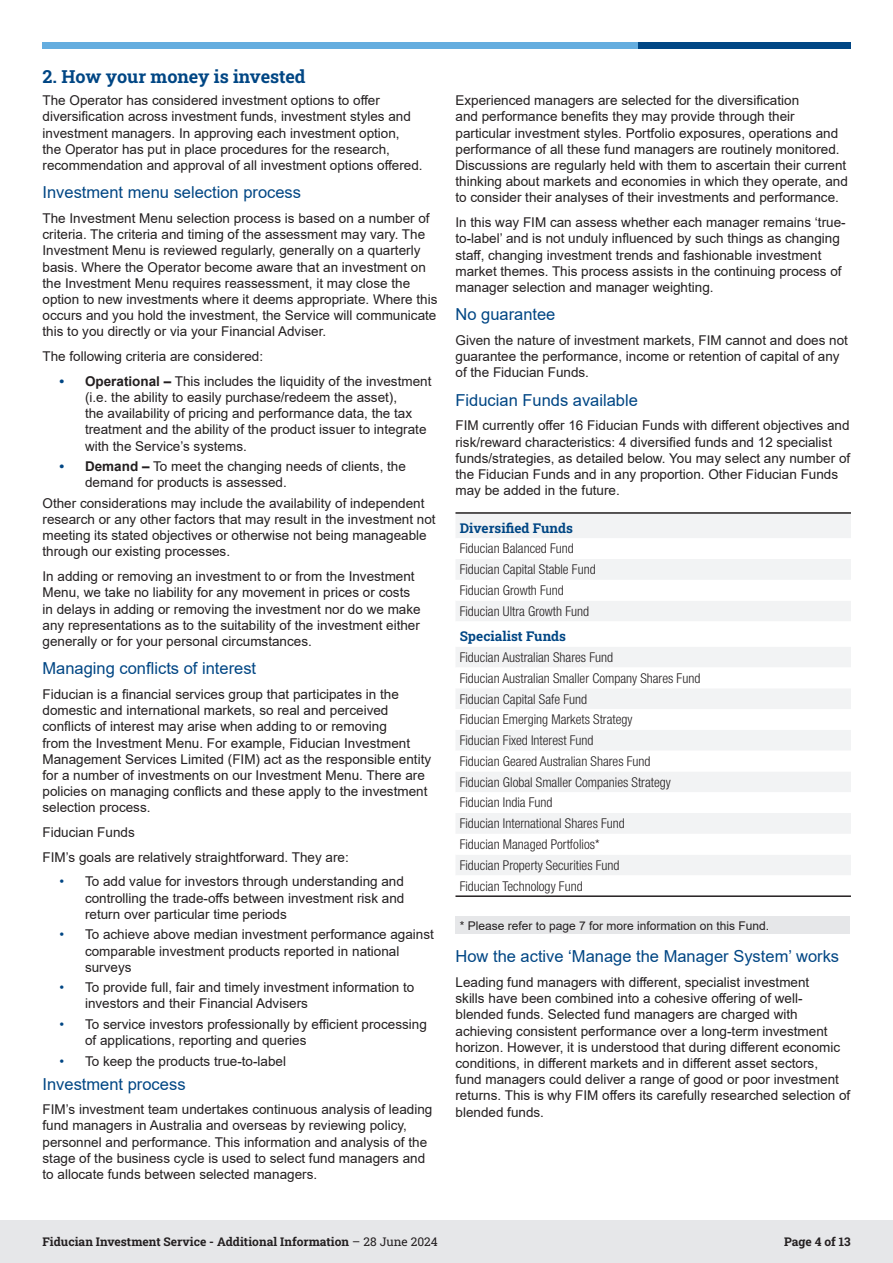
<style>
.page{position:relative;width:893px;height:1263px;background:#fff}
.page>*{position:absolute;margin:0;border:0;box-sizing:border-box;transform-origin:0 0}
.Section__ToC{font:18px "Roboto Slab";color:#004684}
.Sub_Heading_1{font:16.5px "Arial";color:#004684}
.Paragraph{font:13.5px/16.2px "Arial";color:#231f20}
.Table_Text{font:300 condensed 13.5px "Helvetica Neue LT Pro";color:#231f20}
.Table_Heading{font:13.5px "Roboto Slab";color:#004684}
.t1{font:12px "Roboto Slab";color:#231f20}
.Footnote{font:12px "Arial";color:#231f20}
.s1{font-weight:700;color:#004684}
.s2{font-weight:700}
.s3{color:#004684}
</style>
<div class="page">
<div style="left:638px;top:43px;width:212px;height:6px;background:#004684"></div>
<div style="left:43px;top:43px;width:595px;height:6px;background:#64addf"></div>
<div style="left:0;top:1220px;width:893px;height:43px;background:#e6e7e9"></div>
<div style="left:456px;top:514px;width:395px;height:24px;background:#f2f3f4"></div>
<svg style="left:456px;top:559px;width:395px;height:316px;fill:#f2f3f4"></svg>
<hr style="left:455px;top:512px;width:396px;height:2px;background:#231f20">
<hr style="left:455px;top:895px;width:396px;height:2px;background:#231f20">
<div style="left:455px;top:917px;width:395px;height:17px;background:#e6e7e9"></div>
<p class="Section__ToC" style="left:43px;top:64px;width:265px">2. How your money is invested</p>
<p class="Paragraph" style="left:43px;top:92px;width:382px">The Operator has considered investment options to offer diversification across investment funds, investment styles and investment managers. In approving each investment option,<br>the Operator has put in place procedures for the research, recommendation and approval of all investment options offered.</p>
<p class="Sub_Heading_1" style="left:43px;top:181px;width:260px">Investment menu selection process</p>
<p class="Paragraph" style="left:43px;top:210px;width:396px">The Investment Menu selection process is based on a number of criteria. The criteria and timing of the assessment may vary. The Investment Menu is reviewed regularly, generally on a quarterly basis. Where the Operator become aware that an investment on the Investment Menu requires reassessment, it may close the option to new investments where it deems appropriate. Where this occurs and you hold the investment, the Service will communicate this to you directly or via your Financial Adviser.</p>
<p class="Paragraph" style="left:43px;top:348px;width:222px">The following criteria are considered:</p>
<p class="Paragraph" style="left:85px;top:373px;width:348px;text-indent:-26px"><span class="s1">•</span> <span class="s2">Operational –</span> This includes the liquidity of the investment (i.e. the ability to easily purchase/redeem the asset),<br>the availability of pricing and performance data, the tax treatment and the ability of the product issuer to integrate with the Service’s systems.</p>
<p class="Paragraph" style="left:85px;top:458px;width:322px;text-indent:-26px"><span class="s1">•</span> <span class="s2">Demand –</span> To meet the changing needs of clients, the demand for products is assessed.</p>
<p class="Paragraph" style="left:43px;top:495px;width:395px">Other considerations may include the availability of independent research or any other factors that may result in the investment not meeting its stated objectives or otherwise not being manageable through our existing processes.</p>
<p class="Paragraph" style="left:43px;top:568px;width:380px">In adding or removing an investment to or from the Investment Menu, we take no liability for any movement in prices or costs in delays in adding or removing the investment nor do we make any representations as to the suitability of the investment either generally or for your personal circumstances.</p>
<p class="Sub_Heading_1" style="left:43px;top:657px;width:215px">Managing conflicts of interest</p>
<p class="Paragraph" style="left:43px;top:686px;width:390px">Fiducian is a financial services group that participates in the domestic and international markets, so real and perceived conflicts of interest may arise when adding to or removing<br>from the Investment Menu. For example, Fiducian Investment Management Services Limited (FIM) act as the responsible entity for a number of investments on our Investment Menu. There are policies on managing conflicts and these apply to the investment selection process.</p>
<p class="Paragraph" style="left:43px;top:824px;width:94px">Fiducian Funds</p>
<p class="Paragraph" style="left:43px;top:849px;width:308px">FIM’s goals are relatively straightforward. They are:</p>
<p class="Paragraph" style="left:85px;top:873px;width:321px;text-align:justify;text-indent:-26px"><span class="s3">•</span> To add value for investors through understanding and controlling the trade-offs between investment risk and return over particular time periods</p>
<p class="Paragraph" style="left:85px;top:926px;width:350px;text-indent:-26px"><span class="s3">•</span> To achieve above median investment performance against comparable investment products reported in national surveys</p>
<p class="Paragraph" style="left:85px;top:979px;width:331px;text-indent:-26px"><span class="s3">•</span> To provide full, fair and timely investment information to investors and their Financial Advisers</p>
<p class="Paragraph" style="left:85px;top:1016px;width:343px;text-indent:-26px"><span class="s3">•</span> To service investors professionally by efficient processing of applications, reporting and queries</p>
<p class="Paragraph" style="left:60px;top:1052px;width:228px"><span class="s3">•</span> To keep the products true-to-label</p>
<p class="Sub_Heading_1" style="left:43px;top:1072px;width:145px">Investment process</p>
<p class="Paragraph" style="left:43px;top:1101px;width:391px">FIM’s investment team undertakes continuous analysis of leading fund managers in Australia and overseas by reviewing policy, personnel and performance. This information and analysis of the stage of the business cycle is used to select fund managers and to allocate funds between selected managers.</p>
<p class="Paragraph" style="left:455px;top:92px;width:394px">Experienced managers are selected for the diversification<br>and performance benefits they may provide through their particular investment styles. Portfolio exposures, operations and performance of all these fund managers are routinely monitored.<br>Discussions are regularly held with them to ascertain their current thinking about markets and economies in which they operate, and to consider their analyses of their investments and performance.</p>
<p class="Paragraph" style="left:455px;top:214px;width:392px">In this way FIM can assess whether each manager remains ‘true&shy;to-label’ and is not unduly influenced by such things as changing staff, changing investment trends and fashionable investment market themes. This process assists in the continuing process of manager selection and manager weighting.</p>
<p class="Sub_Heading_1" style="left:455px;top:303px;width:101px">No guarantee</p>
<p class="Paragraph" style="left:455px;top:332px;width:394px">Given the nature of investment markets, FIM cannot and does not guarantee the performance, income or retention of capital of any of the Fiducian Funds.</p>
<p class="Sub_Heading_1" style="left:455px;top:388px;width:184px">Fiducian Funds available</p>
<p class="Paragraph" style="left:455px;top:417px;width:396px">FIM currently offer 16 Fiducian Funds with different objectives and risk/reward characteristics: 4 diversified funds and 12 specialist funds/strategies, as detailed below. You may select any number of the Fiducian Funds and in any proportion. Other Fiducian Funds may be added in the future.</p>
<p class="Table_Heading" style="left:460px;top:518px;width:115px">Diversified Funds</p>
<p class="Table_Text" style="left:460px;top:541px;width:116px">Fiducian Balanced Fund</p>
<p class="Table_Text" style="left:460px;top:562px;width:137px">Fiducian Capital Stable Fund</p>
<p class="Table_Text" style="left:460px;top:582px;width:106px">Fiducian Growth Fund</p>
<p class="Table_Text" style="left:460px;top:603px;width:131px">Fiducian Ultra Growth Fund</p>
<p class="Table_Heading" style="left:460px;top:627px;width:108px">Specialist Funds</p>
<p class="Table_Text" style="left:460px;top:649px;width:155px">Fiducian Australian Shares Fund</p>
<p class="Table_Text" style="left:460px;top:670px;width:242px">Fiducian Australian Smaller Company Shares Fund</p>
<p class="Table_Text" style="left:460px;top:691px;width:129px">Fiducian Capital Safe Fund</p>
<p class="Table_Text" style="left:460px;top:712px;width:174px">Fiducian Emerging Markets Strategy</p>
<p class="Table_Text" style="left:460px;top:732px;width:135px">Fiducian Fixed Interest Fund</p>
<p class="Table_Text" style="left:460px;top:753px;width:192px">Fiducian Geared Australian Shares Fund</p>
<p class="Table_Text" style="left:460px;top:774px;width:213px">Fiducian Global Smaller Companies Strategy</p>
<p class="Table_Text" style="left:460px;top:795px;width:94px">Fiducian India Fund</p>
<p class="Table_Text" style="left:460px;top:816px;width:167px">Fiducian International Shares Fund</p>
<p class="Table_Text" style="left:460px;top:836px;width:141px">Fiducian Managed Portfolios*</p>
<p class="Table_Text" style="left:460px;top:857px;width:161px">Fiducian Property Securities Fund</p>
<p class="Table_Text" style="left:460px;top:878px;width:124px">Fiducian Technology Fund</p>
<p class="Footnote" style="left:460px;top:917px;width:311px">* Please refer to page 7 for more information on this Fund.</p>
<p class="Sub_Heading_1" style="left:455px;top:945px;width:385px">How the active ‘Manage the Manager System’ works</p>
<p class="Paragraph" style="left:455px;top:974px;width:396px">Leading fund managers with different, specialist investment<br>skills have been combined into a cohesive offering of well&shy;blended funds. Selected fund managers are charged with achieving consistent performance over a long-term investment horizon. However, it is understood that during different economic conditions, in different markets and in different asset sectors,<br>fund managers could deliver a range of good or poor investment returns. This is why FIM offers its carefully researched selection of blended funds.</p>
<p class="t1" style="left:43px;top:1233px;width:397px">Fiducian Investment Service - Additional Information – 28 June 2024</p>
<p class="t1" style="left:784px;top:1233px;width:68px">Page 4 of 13</p>
</div>
